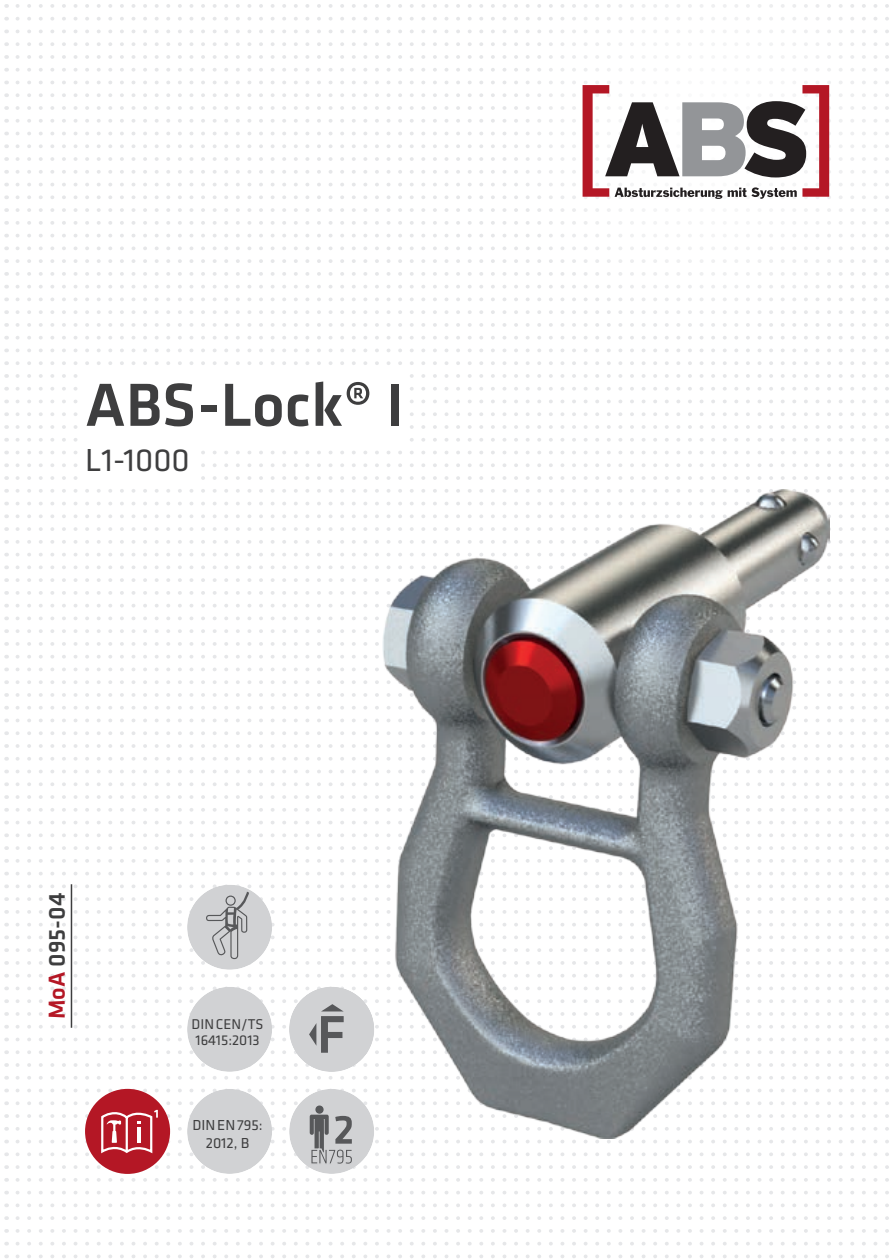
<style>
.page{position:relative;width:893px;height:1259px;background:#fff}
.page>*{position:absolute;margin:0;border:0;box-sizing:border-box;transform-origin:0 0}
.t1{font:500 63px "Klavika Basic";color:#3e3e3f}
.t2{font:33px "Klavika Basic";color:#3e3e3f}
.t3{font:500 24px "Klavika Basic";color:#3e3e3f}
.t4{font:15px/17.4px "Klavika Basic";color:#3e3e3f;text-align:center}
.t5{font:14.7px/16.5px "Klavika Basic";color:#3e3e3f}
.s1{color:#b41725}
</style>
<div class="page">
<svg style="left:17px;top:4px;width:478px;height:4px"></svg>
<svg style="left:17px;top:17px;width:486px;height:4px"></svg>
<svg style="left:17px;top:30px;width:486px;height:3px"></svg>
<svg style="left:17px;top:42px;width:486px;height:4px"></svg>
<svg style="left:17px;top:55px;width:478px;height:4px"></svg>
<svg style="left:17px;top:68px;width:486px;height:4px"></svg>
<svg style="left:17px;top:81px;width:486px;height:3px"></svg>
<svg style="left:17px;top:93px;width:486px;height:4px"></svg>
<svg style="left:17px;top:106px;width:478px;height:4px"></svg>
<svg style="left:17px;top:119px;width:486px;height:4px"></svg>
<svg style="left:17px;top:132px;width:486px;height:3px"></svg>
<svg style="left:17px;top:144px;width:486px;height:4px"></svg>
<svg style="left:17px;top:157px;width:478px;height:4px"></svg>
<svg style="left:17px;top:170px;width:486px;height:4px"></svg>
<svg style="left:17px;top:183px;width:486px;height:3px"></svg>
<svg style="left:17px;top:221px;width:486px;height:4px"></svg>
<svg style="left:17px;top:234px;width:486px;height:3px"></svg>
<svg style="left:17px;top:246px;width:486px;height:4px"></svg>
<svg style="left:17px;top:259px;width:478px;height:4px"></svg>
<svg style="left:17px;top:272px;width:486px;height:4px"></svg>
<svg style="left:17px;top:285px;width:486px;height:3px"></svg>
<svg style="left:17px;top:297px;width:486px;height:4px"></svg>
<svg style="left:17px;top:310px;width:478px;height:4px"></svg>
<svg style="left:17px;top:323px;width:478px;height:4px"></svg>
<svg style="left:17px;top:336px;width:872px;height:3px"></svg>
<svg style="left:17px;top:348px;width:872px;height:4px"></svg>
<svg style="left:17px;top:361px;width:872px;height:4px"></svg>
<svg style="left:17px;top:374px;width:872px;height:4px"></svg>
<svg style="left:17px;top:387px;width:872px;height:3px"></svg>
<svg style="left:17px;top:400px;width:872px;height:3px"></svg>
<svg style="left:17px;top:412px;width:872px;height:4px"></svg>
<svg style="left:17px;top:425px;width:872px;height:4px"></svg>
<svg style="left:17px;top:438px;width:872px;height:3px"></svg>
<svg style="left:17px;top:451px;width:872px;height:3px"></svg>
<svg style="left:17px;top:463px;width:872px;height:4px"></svg>
<svg style="left:17px;top:476px;width:872px;height:4px"></svg>
<svg style="left:17px;top:489px;width:872px;height:4px"></svg>
<svg style="left:17px;top:502px;width:872px;height:3px"></svg>
<svg style="left:17px;top:514px;width:872px;height:4px"></svg>
<svg style="left:17px;top:527px;width:872px;height:4px"></svg>
<svg style="left:17px;top:540px;width:872px;height:4px"></svg>
<svg style="left:17px;top:553px;width:872px;height:3px"></svg>
<svg style="left:17px;top:565px;width:872px;height:4px"></svg>
<svg style="left:17px;top:578px;width:872px;height:4px"></svg>
<svg style="left:17px;top:591px;width:872px;height:4px"></svg>
<svg style="left:17px;top:604px;width:872px;height:3px"></svg>
<svg style="left:17px;top:616px;width:872px;height:4px"></svg>
<svg style="left:17px;top:629px;width:872px;height:4px"></svg>
<svg style="left:17px;top:642px;width:872px;height:4px"></svg>
<svg style="left:17px;top:655px;width:872px;height:3px"></svg>
<svg style="left:17px;top:667px;width:872px;height:4px"></svg>
<svg style="left:17px;top:680px;width:872px;height:4px"></svg>
<svg style="left:17px;top:693px;width:872px;height:4px"></svg>
<svg style="left:17px;top:706px;width:872px;height:3px"></svg>
<svg style="left:17px;top:719px;width:872px;height:3px"></svg>
<svg style="left:17px;top:731px;width:872px;height:4px"></svg>
<svg style="left:17px;top:744px;width:872px;height:4px"></svg>
<svg style="left:17px;top:757px;width:872px;height:3px"></svg>
<svg style="left:17px;top:770px;width:872px;height:3px"></svg>
<svg style="left:17px;top:782px;width:872px;height:4px"></svg>
<svg style="left:17px;top:795px;width:872px;height:4px"></svg>
<svg style="left:17px;top:808px;width:872px;height:3px"></svg>
<svg style="left:17px;top:821px;width:872px;height:3px"></svg>
<svg style="left:17px;top:833px;width:872px;height:4px"></svg>
<svg style="left:17px;top:846px;width:872px;height:4px"></svg>
<svg style="left:17px;top:859px;width:872px;height:3px"></svg>
<svg style="left:17px;top:872px;width:872px;height:3px"></svg>
<svg style="left:17px;top:973px;width:872px;height:4px"></svg>
<svg style="left:17px;top:986px;width:872px;height:4px"></svg>
<svg style="left:17px;top:1063px;width:872px;height:4px"></svg>
<svg style="left:17px;top:1076px;width:872px;height:3px"></svg>
<svg style="left:17px;top:1088px;width:872px;height:4px"></svg>
<svg style="left:17px;top:1178px;width:872px;height:3px"></svg>
<svg style="left:17px;top:1191px;width:872px;height:3px"></svg>
<svg style="left:17px;top:1203px;width:872px;height:4px"></svg>
<svg style="left:17px;top:1216px;width:872px;height:4px"></svg>
<svg style="left:17px;top:1229px;width:872px;height:3px"></svg>
<svg style="left:17px;top:1242px;width:872px;height:3px"></svg>
<svg style="left:17px;top:1254px;width:872px;height:4px"></svg>
<svg style="left:17px;top:195px;width:486px;height:4px"></svg>
<svg style="left:17px;top:208px;width:478px;height:4px"></svg>
<svg style="left:583px;top:85px;width:246px;height:114px"></svg>
<div style="left:81px;top:370px;width:327px;height:75px;background:#fff"></div>
<div style="left:81px;top:437px;width:113px;height:48px;background:#fff"></div>
<svg style="left:17px;top:884px;width:872px;height:80px"></svg>
<div style="left:187px;top:884px;width:85px;height:85px;border:3px solid #d1d2d4;border-radius:50%"></div>
<div style="left:187px;top:986px;width:85px;height:85px;background:#d1d2d4;border-radius:50%"></div>
<div style="left:289px;top:986px;width:85px;height:85px;background:#d1d2d4;border-radius:50%"></div>
<svg style="left:17px;top:999px;width:872px;height:55px"></svg>
<div style="left:85px;top:1089px;width:85px;height:85px;background:#b41725;border-radius:50%"></div>
<div style="left:187px;top:1089px;width:85px;height:85px;background:#d1d2d4;border-radius:50%"></div>
<div style="left:289px;top:1089px;width:85px;height:85px;background:#d1d2d4;border-radius:50%"></div>
<svg style="left:17px;top:1101px;width:872px;height:68px"></svg>
<hr style="left:71px;top:884px;width:1px;height:143px;background:#3e3e3f">
<img style="left:383px;top:490px;width:446px;height:648px">
<h1 class="t1" style="left:85px;top:362px;width:321px">ABS-Lock® I</h1>
<h2 class="t2" style="left:85px;top:438px;width:106px">L1-1000</h2>
<h3 class="t3" style="left:41px;top:1019px;width:128px;rotate:-90deg"><span class="s1">MoA</span> 095-04</h3>
<p class="t5" style="left:192px;top:1015px;width:73px">DINCEN/TS<br>16415:2013</p>
<p class="t4" style="left:193px;top:1116px;width:72px">DINEN795:<br>2012, B</p>
</div>
